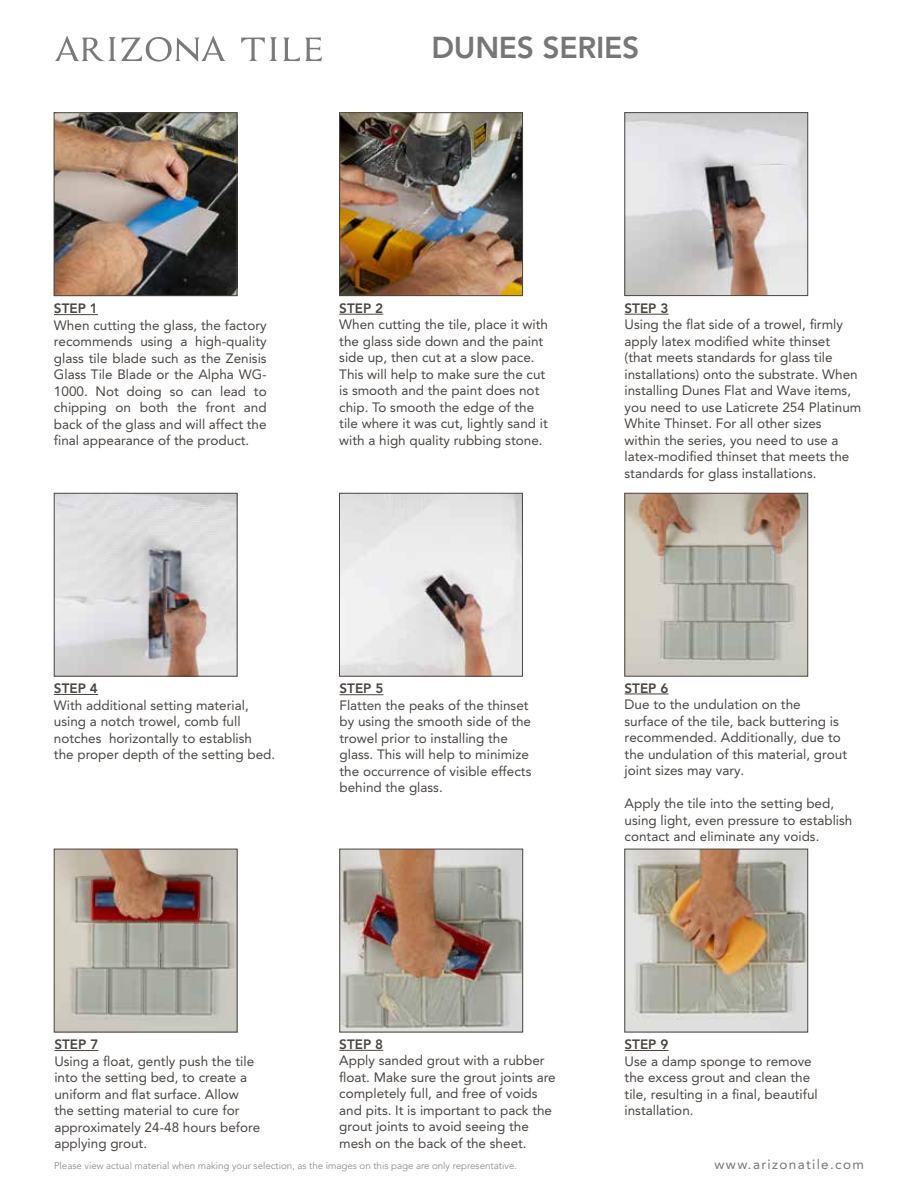
<style>
.page{position:relative;width:918px;height:1188px;background:#fff}
.page>*{position:absolute;margin:0;border:0;box-sizing:border-box;transform-origin:0 0}
.t1{font:800 30px "Avenir LT Std";letter-spacing:-.01em;color:#757776}
.t2{font:13.5px/16.5px "Avenir LT Std";color:#4a4541}
.t3{font:800 13.5px "Avenir LT Std";color:#4a4541}
.t4{font:13.5px "Avenir LT Std";letter-spacing:.1em;color:#757776}
.t5{font:300 9.75px "Avenir LT Std";color:#808285}
</style>
<div class="page">
<svg style="left:55px;top:35px;width:171px;height:27px"></svg>
<svg style="left:241px;top:37px;width:81px;height:24px"></svg>
<img style="left:627px;top:114px;width:179px;height:180px">
<div style="left:625px;top:112px;width:183px;height:184px;border:1px solid #4a4541"></div>
<hr style="left:625px;top:314px;width:44px;height:1px;background:#4a4541">
<img style="left:56px;top:115px;width:179px;height:179px">
<div style="left:54px;top:113px;width:183px;height:183px;border:1px solid #4a4541"></div>
<hr style="left:54px;top:314px;width:44px;height:1px;background:#4a4541">
<img style="left:341px;top:114px;width:180px;height:180px">
<div style="left:339px;top:112px;width:184px;height:184px;border:1px solid #4a4541"></div>
<hr style="left:339px;top:314px;width:44px;height:1px;background:#4a4541">
<img style="left:56px;top:495px;width:179px;height:179px">
<div style="left:54px;top:493px;width:183px;height:183px;border:1px solid #4a4541"></div>
<hr style="left:54px;top:694px;width:44px;height:1px;background:#4a4541">
<img style="left:627px;top:851px;width:179px;height:179px">
<div style="left:625px;top:849px;width:183px;height:183px;border:1px solid #4a4541"></div>
<hr style="left:625px;top:1050px;width:44px;height:1px;background:#4a4541">
<img style="left:342px;top:851px;width:179px;height:179px">
<div style="left:340px;top:849px;width:183px;height:183px;border:1px solid #4a4541"></div>
<hr style="left:339px;top:1050px;width:44px;height:1px;background:#4a4541">
<img style="left:341px;top:495px;width:180px;height:179px">
<div style="left:339px;top:493px;width:184px;height:183px;border:1px solid #4a4541"></div>
<hr style="left:340px;top:694px;width:44px;height:1px;background:#4a4541">
<hr style="left:625px;top:694px;width:44px;height:1px;background:#4a4541">
<img style="left:627px;top:495px;width:179px;height:179px">
<div style="left:625px;top:493px;width:183px;height:183px;border:1px solid #4a4541"></div>
<hr style="left:54px;top:1050px;width:44px;height:1px;background:#4a4541">
<img style="left:56px;top:851px;width:179px;height:179px">
<div style="left:54px;top:849px;width:183px;height:183px;border:1px solid #4a4541"></div>
<h1 class="t1" style="left:432px;top:30px;width:209px">DUNES SERIES</h1>
<p class="t3" style="left:54px;top:301px;width:45px">STEP 1</p>
<p class="t2" style="left:54px;top:317px;width:214px;text-align:justify">When cutting the glass, the factory recommends using a high-quality glass tile blade such as the Zenisis Glass Tile Blade or the Alpha WG-1000. Not doing so can lead to chipping on both the front and back of the glass and will affect the final appearance of the product.</p>
<p class="t3" style="left:339px;top:300px;width:45px">STEP 2</p>
<p class="t2" style="left:339px;top:317px;width:210px">When cutting the tile, place it with the glass side down and the paint side up, then cut at a slow pace.<br>This will help to make sure the cut is smooth and the paint does not chip. To smooth the edge of the tile where it was cut, lightly sand it with a high quality rubbing stone.</p>
<p class="t3" style="left:625px;top:300px;width:45px">STEP 3</p>
<p class="t2" style="left:625px;top:317px;width:238px">Using the flat side of a trowel, firmly apply latex modified white thinset<br>(that meets standards for glass tile installations) onto the substrate. When installing Dunes Flat and Wave items, you need to use Laticrete 254 Platinum White Thinset. For all other sizes<br>within the series, you need to use a latex-modified thinset that meets the standards for glass installations.</p>
<p class="t3" style="left:54px;top:680px;width:45px">STEP 4</p>
<p class="t2" style="left:54px;top:697px;width:223px">With additional setting material, using a notch trowel, comb full notches horizontally to establish the proper depth of the setting bed.</p>
<p class="t3" style="left:340px;top:681px;width:45px">STEP 5</p>
<p class="t2" style="left:340px;top:697px;width:193px">Flatten the peaks of the thinset by using the smooth side of the trowel prior to installing the glass. This will help to minimize the occurrence of visible effects behind the glass.</p>
<p class="t3" style="left:625px;top:680px;width:45px">STEP 6</p>
<p class="t2" style="left:625px;top:696px;width:224px">Due to the undulation on the surface of the tile, back buttering is recommended. Additionally, due to the undulation of this material, grout joint sizes may vary.</p>
<p class="t2" style="left:625px;top:795px;width:229px">Apply the tile into the setting bed, using light, even pressure to establish contact and eliminate any voids.</p>
<p class="t3" style="left:54px;top:1037px;width:45px">STEP 7</p>
<p class="t2" style="left:54px;top:1053px;width:207px">Using a float, gently push the tile into the setting bed, to create a uniform and flat surface. Allow the setting material to cure for approximately 24-48 hours before applying grout.</p>
<p class="t3" style="left:339px;top:1036px;width:45px">STEP 8</p>
<p class="t2" style="left:339px;top:1053px;width:218px">Apply sanded grout with a rubber float. Make sure the grout joints are completely full, and free of voids and pits. It is important to pack the grout joints to avoid seeing the mesh on the back of the sheet.</p>
<p class="t3" style="left:625px;top:1036px;width:45px">STEP 9</p>
<p class="t2" style="left:625px;top:1053px;width:195px">Use a damp sponge to remove the excess grout and clean the tile, resulting in a final, beautiful installation.</p>
<p class="t5" style="left:54px;top:1160px;width:464px">Please view actual material when making your selection, as the images on this page are only representative.</p>
<p class="t4" style="left:715px;top:1156px;width:151px">www.arizonatile.com</p>
</div>
